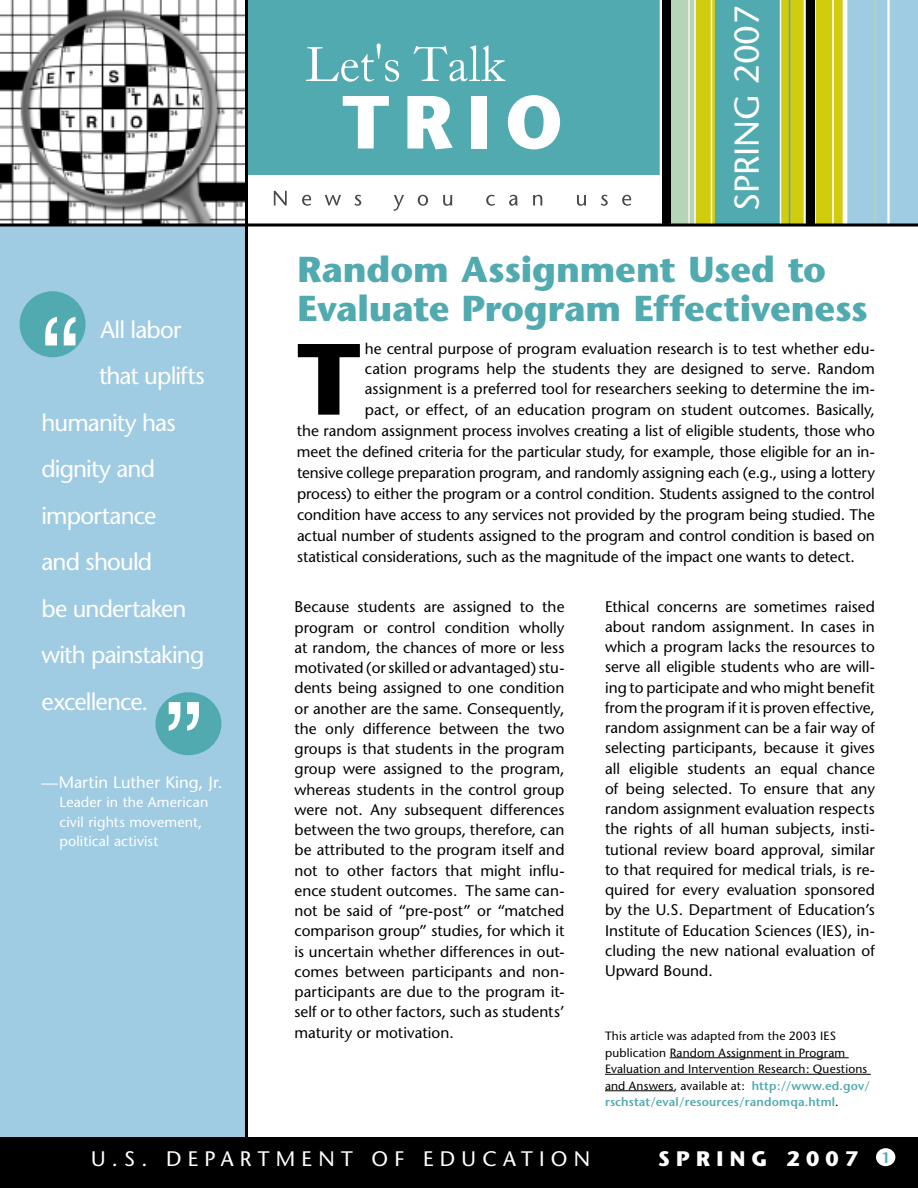
<style>
.page{position:relative;width:918px;height:1188px;background:#fff}
.page>*{position:absolute;margin:0;border:0;box-sizing:border-box;transform-origin:0 0}
.t1{font:112.5px "Helvetica";color:#fff}
.t2{font:700 100.95px "Stone Sans";color:#000}
.t3{font:700 36px/39px "Stone Sans";letter-spacing:-.005em;color:#51aaaf}
.t4{font:34.5px "Stone Sans";color:#fff}
.t5{font:24px "Stone Sans";letter-spacing:-.035em;color:#fff}
.t6{font:21px "Stone Sans";letter-spacing:.3em;color:#fff}
.t7{font:700 21px "Stone Sans";letter-spacing:.3em;color:#fff}
.t8{font:16.5px "Stone Sans";color:#fff}
.t9{font:15.3px/20.2px "Stone Sans";letter-spacing:-.005em;color:#000;text-align:justify}
.t10{font:600 15px "Stone Sans";color:#51aaaf}
.t11{font:14.25px/19.5px "Stone Sans";letter-spacing:.005em;color:#fff}
.t12{font:12px/16.5px "Stone Sans";letter-spacing:.015em;color:#000}
.s1{font-weight:600;color:#51aaaf}
</style>
<div class="page">
<div style="left:245px;top:0;width:671px;height:225px;background:#51aaaf"></div>
<div style="left:661px;top:0;width:244px;height:224px;background:#d2cc0f"></div>
<img style="left:0;top:0;width:245px;height:224px">
<div style="left:247px;top:176px;width:414px;height:49px;background:#fff"></div>
<div style="left:715px;top:0;width:65px;height:225px;background:#51aaaf"></div>
<div style="left:670px;top:0;width:25px;height:226px;background:#b6d5b8"></div>
<div style="left:847px;top:0;width:71px;height:225px;background:#9fcce3"></div>
<hr style="left:660px;top:0;width:1px;height:225px;background:#fff">
<hr style="left:661px;top:0;width:2px;height:225px;background:#fff">
<hr style="left:688px;top:0;width:2px;height:225px;background:#fff">
<hr style="left:694px;top:0;width:2px;height:225px;background:#fff">
<hr style="left:711px;top:0;width:1px;height:225px;background:#fff">
<hr style="left:780px;top:0;width:1px;height:225px;background:#fff">
<hr style="left:789px;top:0;width:1px;height:225px;background:#51aaaf">
<hr style="left:804px;top:0;width:1px;height:225px;background:#fff">
<hr style="left:814px;top:0;width:2px;height:225px;background:#fff">
<hr style="left:843px;top:0;width:4px;height:225px;background:#fff">
<hr style="left:832px;top:0;width:2px;height:225px;background:#fff">
<hr style="left:887px;top:0;width:3px;height:225px;background:#fff">
<hr style="left:874px;top:0;width:2px;height:225px;background:#b6d5b8">
<div style="left:806px;top:0;width:9px;height:225px;background:#000"></div>
<div style="left:662px;top:0;width:9px;height:225px;background:#000"></div>
<svg style="left:306px;top:44px;width:93px;height:38px"></svg>
<svg style="left:414px;top:45px;width:91px;height:36px"></svg>
<svg style="left:343px;top:96px;width:46px;height:52px"></svg>
<svg style="left:407px;top:96px;width:46px;height:53px"></svg>
<div style="left:471px;top:96px;width:16px;height:52px;background:#fff"></div>
<svg style="left:508px;top:95px;width:52px;height:54px"></svg>
<svg style="left:274px;top:191px;width:13px;height:15px"></svg>
<svg style="left:302px;top:195px;width:9px;height:11px"></svg>
<svg style="left:325px;top:195px;width:16px;height:11px"></svg>
<svg style="left:354px;top:195px;width:7px;height:11px"></svg>
<svg style="left:394px;top:195px;width:10px;height:16px"></svg>
<svg style="left:418px;top:195px;width:10px;height:11px"></svg>
<svg style="left:443px;top:195px;width:9px;height:11px"></svg>
<svg style="left:486px;top:195px;width:9px;height:11px"></svg>
<svg style="left:509px;top:195px;width:9px;height:11px"></svg>
<svg style="left:533px;top:195px;width:9px;height:11px"></svg>
<svg style="left:577px;top:195px;width:9px;height:11px"></svg>
<svg style="left:601px;top:195px;width:7px;height:11px"></svg>
<svg style="left:622px;top:195px;width:9px;height:11px"></svg>
<div style="left:0;top:226px;width:247px;height:912px;background:#9fcce3"></div>
<hr style="left:0;top:224px;width:918px;height:2px;background:#000">
<div style="left:0;top:1137px;width:918px;height:51px;background:#000"></div>
<hr style="left:245px;top:0;width:3px;height:1137px;background:#000">
<hr style="left:670px;top:1057px;width:179px;height:1px;background:#000">
<hr style="left:605px;top:1074px;width:266px;height:1px;background:#000">
<hr style="left:605px;top:1090px;width:69px;height:1px;background:#000">
<div style="left:155px;top:692px;width:66px;height:63px;background:#51aaaf;border-radius:50%"></div>
<div style="left:20px;top:291px;width:66px;height:66px;background:#51aaaf;border-radius:50%"></div>
<div style="left:876px;top:1148px;width:19px;height:18px;background:#fff;border-radius:50%"></div>
<h1 class="t1" style="left:41px;top:283px;width:39px">“</h1>
<h3 class="t5" style="left:100px;top:315px;width:83px">All labor</h3>
<h3 class="t5" style="left:99px;top:362px;width:107px">that uplifts</h3>
<h3 class="t5" style="left:41px;top:408px;width:136px">humanity has</h3>
<h3 class="t5" style="left:41px;top:455px;width:115px">dignity and</h3>
<h3 class="t5" style="left:41px;top:501px;width:116px">importance</h3>
<h3 class="t5" style="left:41px;top:548px;width:112px">and should</h3>
<h3 class="t5" style="left:41px;top:594px;width:147px">be undertaken</h3>
<h3 class="t5" style="left:41px;top:641px;width:164px">with painstaking</h3>
<h3 class="t5" style="left:41px;top:687px;width:109px">excellence.</h3>
<h1 class="t1" style="left:164px;top:667px;width:39px">”</h1>
<p class="t8" style="left:41px;top:772px;width:183px">—Martin Luther King, Jr.</p>
<p class="t11" style="left:60px;top:792px;width:150px">Leader in the American civil rights movement, political activist</p>
<h3 class="t4" style="left:726px;top:211px;width:208px;rotate:-90deg">SPRING 2007</h3>
<h3 class="t3" style="left:298px;top:250px;width:572px">Random Assignment Used to<br>Evaluate Program Effectiveness</h3>
<h2 class="t2" style="left:297px;top:319px;width:65px">T</h2>
<p class="t9" style="left:365px;top:338px;width:512px">he central purpose of program evaluation research is to test whether edu-</p>
<p class="t9" style="left:365px;top:359px;width:512px">cation programs help the students they are designed to serve. Random</p>
<p class="t9" style="left:365px;top:379px;width:512px">assignment is a preferred tool for researchers seeking to determine the im-</p>
<p class="t9" style="left:365px;top:400px;width:512px">pact, or effect, of an education program on student outcomes. Basically,</p>
<p class="t9" style="left:297px;top:421px;width:579px">the random assignment process involves creating a list of eligible students, those who</p>
<p class="t9" style="left:297px;top:442px;width:580px">meet the defined criteria for the particular study, for example, those eligible for an in-</p>
<p class="t9" style="left:297px;top:463px;width:579px">tensive college preparation program, and randomly assigning each (e.g., using a lottery</p>
<p class="t9" style="left:297px;top:484px;width:579px">process) to either the program or a control condition. Students assigned to the control</p>
<p class="t9" style="left:297px;top:505px;width:579px">condition have access to any services not provided by the program being studied. The</p>
<p class="t9" style="left:297px;top:526px;width:579px">actual number of students assigned to the program and control condition is based on</p>
<p class="t9" style="left:297px;top:547px;width:559px">statistical considerations, such as the magnitude of the impact one wants to detect.</p>
<p class="t9" style="left:605px;top:596px;width:272px">Ethical concerns are sometimes raised about random assignment. In cases in which a program lacks the resources to serve all eligible students who are will&shy;ing to participate and who might benefit from the program if it is proven effective, random assignment can be a fair way of selecting participants, because it gives all eligible students an equal chance of being selected. To ensure that any random assignment evaluation respects the rights of all human subjects, insti&shy;tutional review board approval, similar to that required for medical trials, is re&shy;quired for every evaluation sponsored by the U.S. Department of Education’s Institute of Education Sciences (IES), in&shy;cluding the new national evaluation of Upward Bound.</p>
<p class="t9" style="left:295px;top:597px;width:272px">Because students are assigned to the program or control condition wholly at random, the chances of more or less motivated (or skilled or advantaged) stu&shy;dents being assigned to one condition or another are the same. Consequently, the only difference between the two groups is that students in the program group were assigned to the program, whereas students in the control group were not. Any subsequent differences between the two groups, therefore, can be attributed to the program itself and not to other factors that might influ&shy;ence student outcomes. The same can&shy;not be said of “pre-post” or “matched comparison group” studies, for which it is uncertain whether differences in out&shy;comes between participants and non&shy;participants are due to the program it&shy;self or to other factors, such as students’ maturity or motivation.</p>
<p class="t12" style="left:605px;top:1028px;width:266px">This article was adapted from the 2003 IES publication Random Assignment in Program Evaluation and Intervention Research: Questions and Answers, available at: <span class="s1">http://www.ed.gov/ rschstat/eval/resources/randomqa.html</span>.</p>
<h3 class="t6" style="left:91px;top:1146px;width:501px">U.S. DEPARTMENT OF EDUCATION</h3>
<h3 class="t7" style="left:658px;top:1146px;width:202px">SPRING 2007</h3>
<p class="t10" style="left:882px;top:1149px;width:10px">1</p>
</div>
